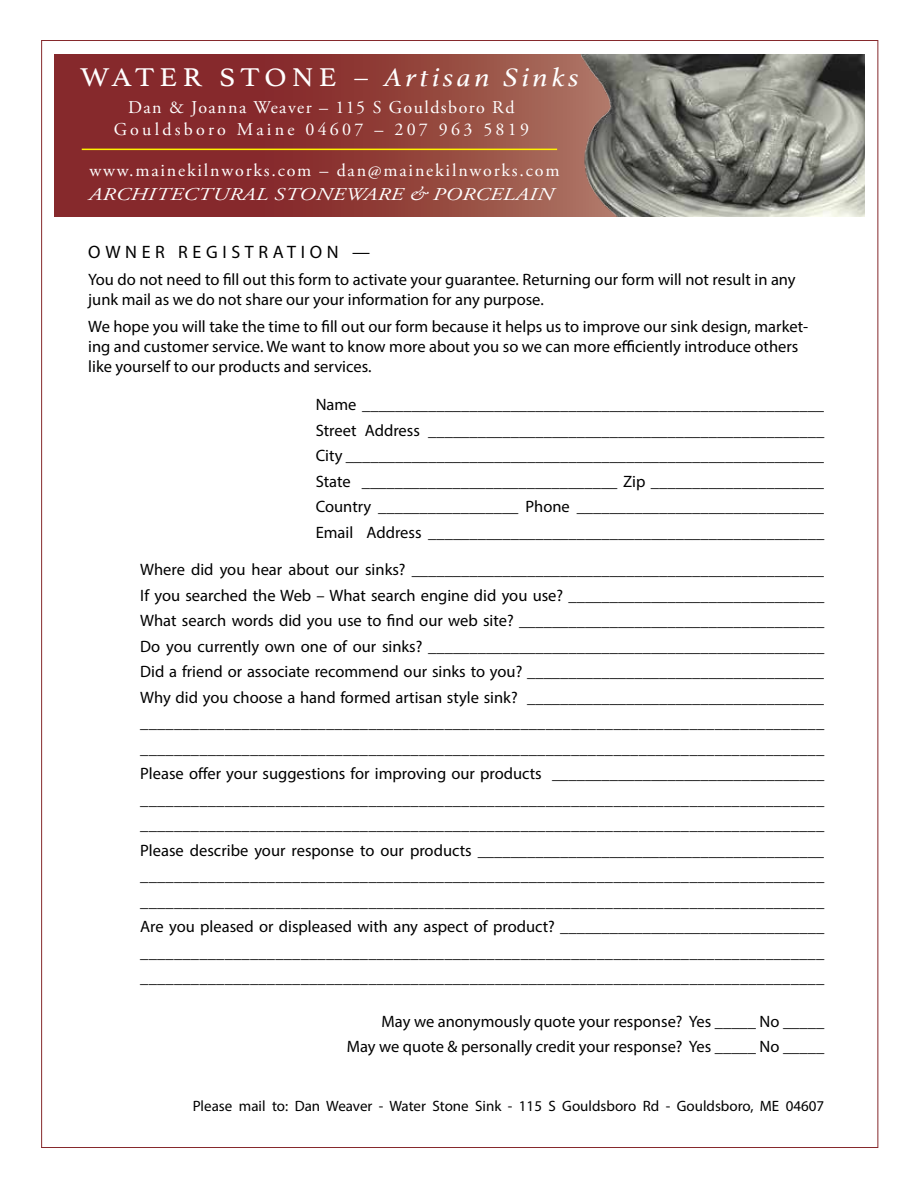
<style>
.page{position:relative;width:918px;height:1188px;background:#fff}
.page>*{position:absolute;margin:0;border:0;box-sizing:border-box;transform-origin:0 0}
.t1{font:italic 27px "Athelas";letter-spacing:.12em;color:#fff;scale:1.1 1}
.t2{font:18px/21.6px "Adobe Garamond Pro";letter-spacing:.125em;color:#fff;text-align:center}
.t3{font:18px "Adobe Garamond Pro";letter-spacing:.1em;color:#fff}
.t4{font:italic 18px "Adobe Garamond Pro";letter-spacing:.01em;color:#fff;scale:1.25 1}
.t5{font:18px "Myriad Pro";letter-spacing:.26em;color:#000}
.t6{font:16.5px/25.5px "Myriad Pro";color:#000}
.t7{font:15px "Myriad Pro";color:#000}
.s1{font-style:normal}
</style>
<div class="page">
<svg style="left:55px;top:54px;width:526px;height:162px;background:#8f3c37"></svg>
<img style="left:581px;top:54px;width:284px;height:162px">
<hr style="left:82px;top:149px;width:475px;height:1px;background:#fff200">
<h1 class="t1" style="left:80px;top:56px;width:455px"><span class="s1">WATER STONE –</span> Artisan Sinks</h1>
<p class="t2" style="left:114px;top:97px;width:417px">Dan &amp; Joanna Weaver – 115 S Gouldsboro Rd<br>Gouldsboro Maine 04607 – 207 963 5819</p>
<p class="t3" style="left:89px;top:159px;width:472px">www.mainekilnworks.com – dan@mainekilnworks.com</p>
<p class="t4" style="left:89px;top:183px;width:373px">ARCHITECTURAL STONEWARE &amp; PORCELAIN</p>
<p class="t5" style="left:88px;top:241px;width:283px">OWNER REGISTRATION —</p>
<p class="t6" style="left:88px;top:270px;width:709px;line-height:19.8px">You do not need to fill out this form to activate your guarantee. Returning our form will not result in any junk mail as we do not share our your information for any purpose.</p>
<p class="t6" style="left:88px;top:316px;width:721px;line-height:19.8px">We hope you will take the time to fill out our form because it helps us to improve our sink design, market&shy;ing and customer service. We want to know more about you so we can more efficiently introduce others like yourself to our products and services.</p>
<p class="t6" style="left:316px;top:392px;width:510px;text-align:justify">Name ________________________________________________________ Street Address ________________________________________________ City __________________________________________________________ State _______________________________ Zip _____________________ Country _________________ Phone ______________________________ Email Address ________________________________________________</p>
<p class="t6" style="left:140px;top:557px;width:686px;text-align:justify">Where did you hear about our sinks? __________________________________________________ If you searched the Web – What search engine did you use? _______________________________ What search words did you use to find our web site? _____________________________________ Do you currently own one of our sinks? ________________________________________________ Did a friend or associate recommend our sinks to you? ____________________________________ Why did you choose a hand formed artisan style sink? ____________________________________ _________________________________________________________________________________ _________________________________________________________________________________ Please offer your suggestions for improving our products _________________________________ _________________________________________________________________________________ _________________________________________________________________________________ Please describe your response to our products __________________________________________ _________________________________________________________________________________ _________________________________________________________________________________ Are you pleased or displeased with any aspect of product? ________________________________ _________________________________________________________________________________ _________________________________________________________________________________</p>
<p class="t6" style="left:347px;top:1008px;width:479px;text-align:right">May we anonymously quote your response? Yes _____ No _____<br>May we quote &amp; personally credit your response? Yes _____ No _____</p>
<p class="t7" style="left:193px;top:1097px;width:633px">Please mail to: Dan Weaver - Water Stone Sink - 115 S Gouldsboro Rd - Gouldsboro, ME 04607</p>
</div>
